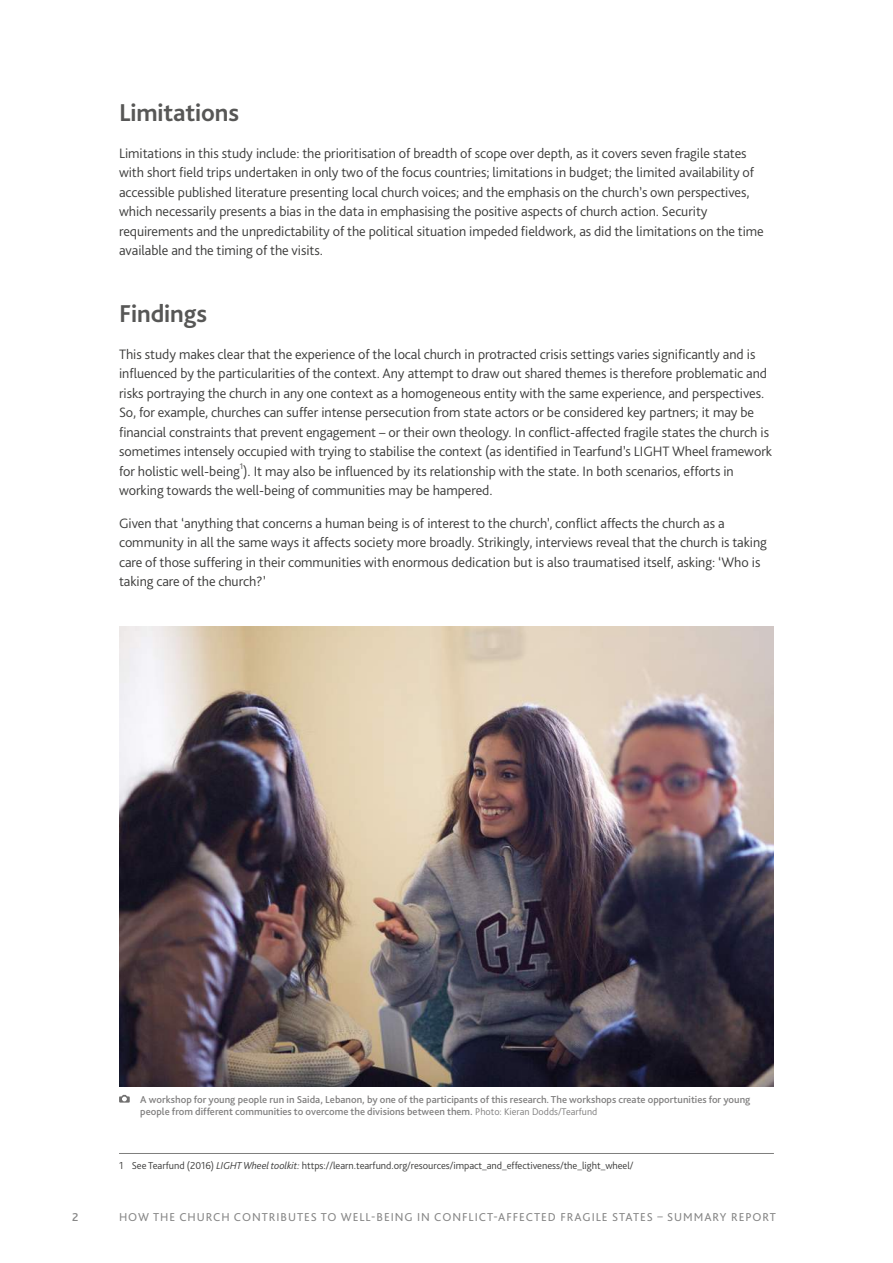
<style>
.page{position:relative;width:893px;height:1263px;background:#fff}
.page>*{position:absolute;margin:0;border:0;box-sizing:border-box;transform-origin:0 0}
.t1{font:700 25.5px "Bliss Pro";letter-spacing:-.005em;color:#575756}
.t2{font:300 14.25px/19.5px "Bliss Pro";letter-spacing:-.005em;color:#3c3c3b}
.t3{font:12px "Bliss Pro";letter-spacing:.08em;color:#878787}
.t4{font:500 12px "Bliss Pro";color:#878787}
.t5{font:500 10.5px/12px "Bliss Pro";color:#818080}
.t6{font:300 10.5px "Bliss Pro";letter-spacing:-.005em;color:#3c3c3b}
.t7{font:300 8.25px "Bliss Pro";color:#3c3c3b}
.s1{font-weight:300;font-size:10.2px}
.s2{font-style:italic}
</style>
<div class="page">
<img style="left:119px;top:626px;width:655px;height:460px">
<svg style="left:119px;top:1095px;width:11px;height:8px"></svg>
<hr style="left:119px;top:1153px;width:655px;height:1px;background:#7e7e7d">
<h1 class="t1" style="left:119px;top:97px;width:122px">Limitations</h1>
<p class="t2" style="left:119px;top:143px;width:646px">Limitations in this study include: the prioritisation of breadth of scope over depth, as it covers seven fragile states with short field trips undertaken in only two of the focus countries; limitations in budget; the limited availability of accessible published literature presenting local church voices; and the emphasis on the church’s own perspectives, which necessarily presents a bias in the data in emphasising the positive aspects of church action. Security requirements and the unpredictability of the political situation impeded fieldwork, as did the limitations on the time available and the timing of the visits.</p>
<h1 class="t1" style="left:119px;top:298px;width:90px">Findings</h1>
<p class="t2" style="left:119px;top:344px;width:654px">This study makes clear that the experience of the local church in protracted crisis settings varies significantly and is influenced by the particularities of the context. Any attempt to draw out shared themes is therefore problematic and risks portraying the church in any one context as a homogeneous entity with the same experience, and perspectives.<br>So, for example, churches can suffer intense persecution from state actors or be considered key partners; it may be financial constraints that prevent engagement – or their own theology. In conflict-affected fragile states the church is sometimes intensely occupied with trying to stabilise the context (as identified in Tearfund’s LIGHT Wheel framework for holistic well-being ). It may also be influenced by its relationship with the state. In both scenarios, efforts in</p>
<p class="t7" style="left:240px;top:461px;width:5px">1</p>
<p class="t2" style="left:119px;top:480px;width:375px">working towards the well-being of communities may be hampered.</p>
<p class="t2" style="left:119px;top:513px;width:649px">Given that ‘anything that concerns a human being is of interest to the church’, conflict affects the church as a community in all the same ways it affects society more broadly. Strikingly, interviews reveal that the church is taking care of those suffering in their communities with enormous dedication but is also traumatised itself, asking: ‘Who is taking care of the church?’</p>
<p class="t5" style="left:140px;top:1093px;width:612px">A workshop for young people run in Saida, Lebanon, by one of the participants of this research. The workshops create opportunities for young people from different communities to overcome the divisions between them. <span class="s1">Photo: Kieran Dodds/Tearfund</span></p>
<p class="t6" style="left:119px;top:1159px;width:516px">1 See Tearfund (2016) <span class="s2">LIGHT Wheel toolkit:</span> https://learn.tearfund.org/resources/impact_and_effectiveness/the_light_wheel/</p>
<p class="t4" style="left:72px;top:1209px;width:8px">2</p>
<p class="t3" style="left:119px;top:1209px;width:658px">HOW THE CHURCH CONTRIBUTES TO WELL-BEING IN CONFLICT-AFFECTED FRAGILE STATES – SUMMARY REPORT</p>
</div>
